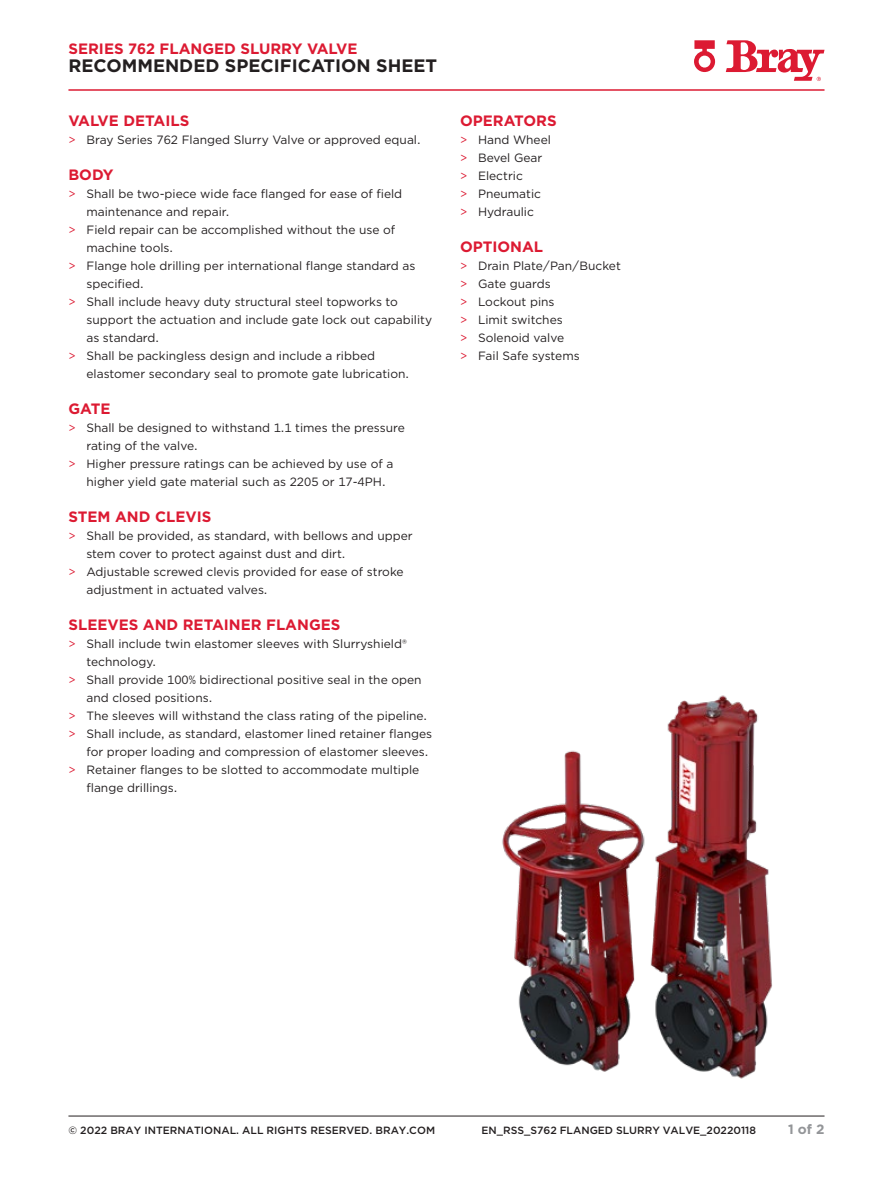
<style>
.page{position:relative;width:893px;height:1188px;background:#fff}
.page>*{position:absolute;margin:0;border:0;box-sizing:border-box;transform-origin:0 0}
.t1{font:700 18px "Gotham";color:#231f20}
.t2{font:700 15px "Gotham";color:#dc1a32}
.t3{font:700 13.5px "Gotham";color:#939598}
.t4{font:12px/18px "Gotham";color:#231f20}
.t5{font:500 10.5px "Gotham";color:#231f20}
.s1{color:#dc1a32}
</style>
<div class="page">
<hr style="left:68px;top:1116px;width:756px;height:1px;background:#231f20">
<svg style="left:726px;top:40px;width:98px;height:41px"></svg>
<svg style="left:694px;top:40px;width:21px;height:32px"></svg>
<hr style="left:68px;top:89px;width:756px;height:2px;background:#dc1a32">
<img style="left:502px;top:695px;width:270px;height:384px">
<p class="t2" style="left:68px;top:39px;width:290px">SERIES 762 FLANGED SLURRY VALVE</p>
<h1 class="t1" style="left:68px;top:54px;width:370px">RECOMMENDED SPECIFICATION SHEET</h1>
<p class="t2" style="left:68px;top:111px;width:122px">VALVE DETAILS</p>
<p class="t4" style="left:68px;top:130px;width:354px"><span class="s1">&gt;</span> Bray Series 762 Flanged Slurry Valve or approved equal.</p>
<p class="t2" style="left:68px;top:165px;width:47px">BODY</p>
<p class="t4" style="left:68px;top:184px;width:335px"><span class="s1">&gt;</span> Shall be two-piece wide face flanged for ease of field</p>
<p class="t4" style="left:86px;top:202px;width:144px">maintenance and repair.</p>
<p class="t4" style="left:68px;top:220px;width:328px"><span class="s1">&gt;</span> Field repair can be accomplished without the use of</p>
<p class="t4" style="left:86px;top:238px;width:88px">machine tools.</p>
<p class="t4" style="left:68px;top:256px;width:348px"><span class="s1">&gt;</span> Flange hole drilling per international flange standard as</p>
<p class="t4" style="left:86px;top:274px;width:59px">specified.</p>
<p class="t4" style="left:68px;top:292px;width:331px"><span class="s1">&gt;</span> Shall include heavy duty structural steel topworks to</p>
<p class="t4" style="left:86px;top:310px;width:347px">support the actuation and include gate lock out capability</p>
<p class="t4" style="left:86px;top:328px;width:74px">as standard.</p>
<p class="t4" style="left:68px;top:346px;width:308px"><span class="s1">&gt;</span> Shall be packingless design and include a ribbed</p>
<p class="t4" style="left:86px;top:364px;width:324px">elastomer secondary seal to promote gate lubrication.</p>
<p class="t2" style="left:68px;top:399px;width:44px">GATE</p>
<p class="t4" style="left:68px;top:418px;width:338px"><span class="s1">&gt;</span> Shall be designed to withstand 1.1 times the pressure</p>
<p class="t4" style="left:86px;top:436px;width:113px">rating of the valve.</p>
<p class="t4" style="left:68px;top:454px;width:326px"><span class="s1">&gt;</span> Higher pressure ratings can be achieved by use of a</p>
<p class="t4" style="left:86px;top:472px;width:301px">higher yield gate material such as 2205 or 17-4PH.</p>
<p class="t2" style="left:68px;top:507px;width:144px">STEM AND CLEVIS</p>
<p class="t4" style="left:68px;top:526px;width:346px"><span class="s1">&gt;</span> Shall be provided, as standard, with bellows and upper</p>
<p class="t4" style="left:86px;top:544px;width:261px">stem cover to protect against dust and dirt.</p>
<p class="t4" style="left:68px;top:562px;width:337px"><span class="s1">&gt;</span> Adjustable screwed clevis provided for ease of stroke</p>
<p class="t4" style="left:86px;top:580px;width:183px">adjustment in actuated valves.</p>
<p class="t2" style="left:68px;top:615px;width:273px">SLEEVES AND RETAINER FLANGES</p>
<p class="t4" style="left:68px;top:634px;width:340px"><span class="s1">&gt;</span> Shall include twin elastomer sleeves with Slurryshield®</p>
<p class="t4" style="left:86px;top:652px;width:71px">technology.</p>
<p class="t4" style="left:68px;top:670px;width:355px"><span class="s1">&gt;</span> Shall provide 100% bidirectional positive seal in the open</p>
<p class="t4" style="left:86px;top:688px;width:127px">and closed positions.</p>
<p class="t4" style="left:68px;top:706px;width:360px"><span class="s1">&gt;</span> The sleeves will withstand the class rating of the pipeline.</p>
<p class="t4" style="left:68px;top:724px;width:365px"><span class="s1">&gt;</span> Shall include, as standard, elastomer lined retainer flanges</p>
<p class="t4" style="left:86px;top:742px;width:343px">for proper loading and compression of elastomer sleeves.</p>
<p class="t4" style="left:68px;top:760px;width:352px"><span class="s1">&gt;</span> Retainer flanges to be slotted to accommodate multiple</p>
<p class="t4" style="left:86px;top:778px;width:92px">flange drillings.</p>
<p class="t2" style="left:460px;top:111px;width:98px">OPERATORS</p>
<p class="t4" style="left:460px;top:130px;width:92px"><span class="s1">&gt;</span> Hand Wheel <span class="s1">&gt;</span> Bevel Gear <span class="s1">&gt;</span> Electric<br><span class="s1">&gt;</span> Pneumatic <span class="s1">&gt;</span> Hydraulic</p>
<p class="t2" style="left:460px;top:237px;width:85px">OPTIONAL</p>
<p class="t4" style="left:460px;top:256px;width:162px"><span class="s1">&gt;</span> Drain Plate/Pan/Bucket <span class="s1">&gt;</span> Gate guards<br><span class="s1">&gt;</span> Lockout pins<br><span class="s1">&gt;</span> Limit switches<br><span class="s1">&gt;</span> Solenoid valve<br><span class="s1">&gt;</span> Fail Safe systems</p>
<p class="t5" style="left:68px;top:1123px;width:368px">© 2022 BRAY INTERNATIONAL. ALL RIGHTS RESERVED. BRAY.COM</p>
<p class="t5" style="left:481px;top:1123px;width:94px">EN_RSS_S762 FLANGED</p>
<p class="t5" style="left:616px;top:1123px;width:30px">SLURRY</p>
<p class="t5" style="left:663px;top:1123px;width:17px">VALVE</p>
<p class="t5" style="left:700px;top:1123px;width:57px">_20220118</p>
<p class="t3" style="left:788px;top:1120px;width:38px">1 of 2</p>
</div>
